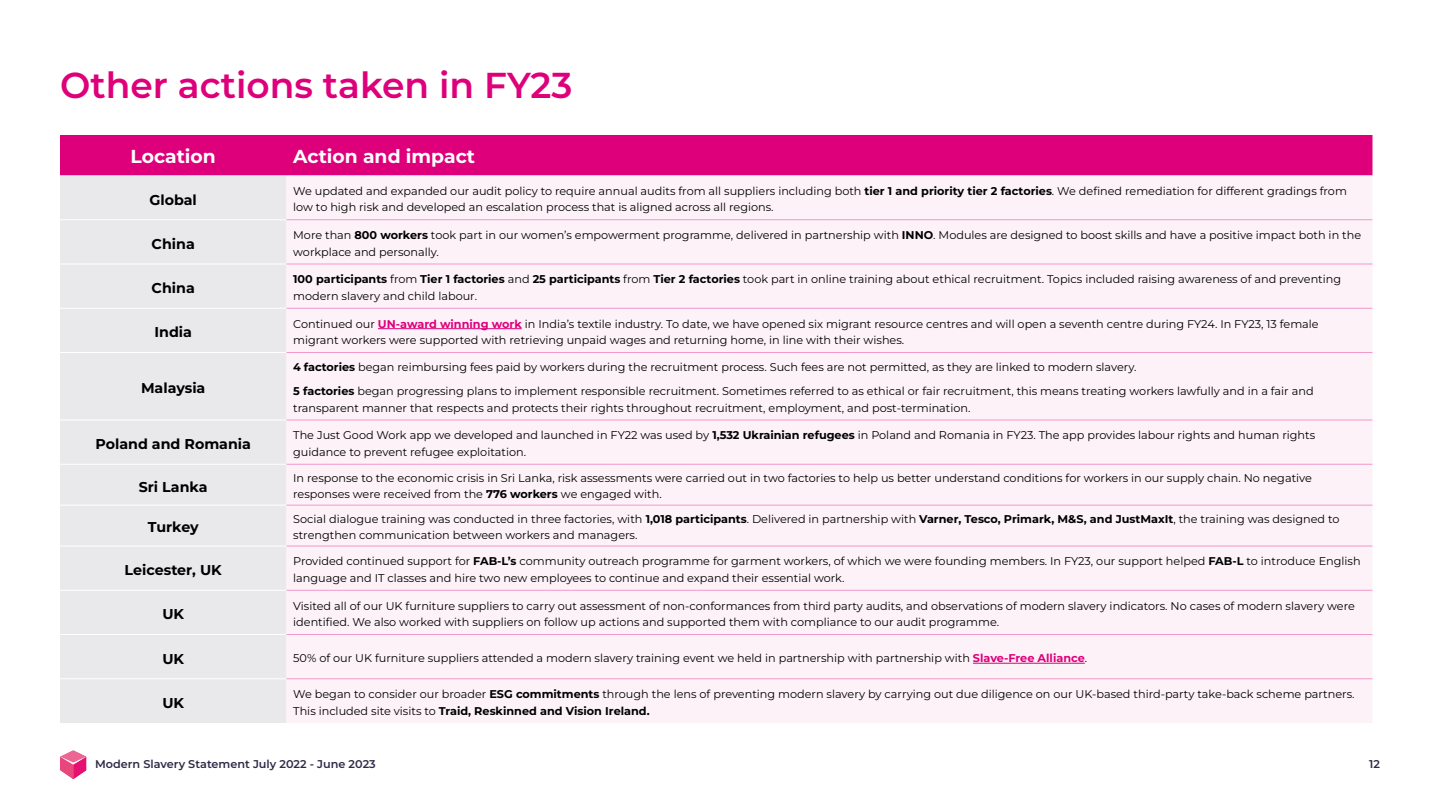
<style>
.page{position:relative;width:1440px;height:810px;background:#fff}
.page>*{position:absolute;margin:0;border:0;box-sizing:border-box;transform-origin:0 0}
.t1{font:600 36px "Montserrat";color:#de007b}
.t2{font:700 18.75px "Montserrat";color:#fff}
.t3{font:700 14.25px "Montserrat";color:#000}
.t4{font:11.25px/16.5px "Montserrat";color:#000}
.t5{font:600 11.25px "Montserrat";color:#2d2b48}
.s1{font-weight:700}
.s2{font-weight:700;color:#de007b}
</style>
<div class="page">
<svg style="left:60px;top:750px;width:27px;height:30px"></svg>
<div style="left:60px;top:135px;width:1312px;height:41px;background:#de007b"></div>
<div style="left:60px;top:176px;width:226px;height:547px;background:#e9e9ec"></div>
<div style="left:286px;top:176px;width:1086px;height:547px;background:#fdf2f8"></div>
<hr style="left:60px;top:219px;width:226px;height:1px;background:#fff">
<hr style="left:60px;top:264px;width:226px;height:1px;background:#fff">
<hr style="left:60px;top:308px;width:226px;height:1px;background:#fff">
<hr style="left:60px;top:352px;width:226px;height:1px;background:#fff">
<hr style="left:60px;top:420px;width:226px;height:1px;background:#fff">
<hr style="left:60px;top:464px;width:226px;height:1px;background:#fff">
<hr style="left:60px;top:505px;width:226px;height:1px;background:#fff">
<hr style="left:60px;top:546px;width:226px;height:1px;background:#fff">
<hr style="left:60px;top:590px;width:226px;height:1px;background:#fff">
<hr style="left:60px;top:634px;width:226px;height:1px;background:#fff">
<hr style="left:60px;top:678px;width:226px;height:1px;background:#fff">
<hr style="left:286px;top:220px;width:1086px;height:1px;background:#f299ca">
<hr style="left:286px;top:264px;width:1086px;height:1px;background:#f299ca">
<hr style="left:286px;top:308px;width:1086px;height:1px;background:#f299ca">
<hr style="left:286px;top:352px;width:1086px;height:1px;background:#f299ca">
<hr style="left:286px;top:420px;width:1086px;height:1px;background:#f299ca">
<hr style="left:286px;top:464px;width:1086px;height:1px;background:#f299ca">
<hr style="left:286px;top:505px;width:1086px;height:1px;background:#f299ca">
<hr style="left:286px;top:546px;width:1086px;height:1px;background:#f299ca">
<hr style="left:286px;top:590px;width:1086px;height:1px;background:#f299ca">
<hr style="left:286px;top:634px;width:1086px;height:1px;background:#f299ca">
<hr style="left:286px;top:679px;width:1086px;height:1px;background:#f299ca">
<hr style="left:378px;top:328px;width:144px;height:1px;background:#de007b">
<hr style="left:973px;top:663px;width:112px;height:1px;background:#de007b">
<h1 class="t1" style="left:60px;top:60px;width:514px">Other actions taken in FY23</h1>
<h2 class="t2" style="left:131px;top:143px;width:87px">Location</h2>
<h2 class="t2" style="left:293px;top:143px;width:183px">Action and impact</h2>
<p class="t3" style="left:150px;top:189px;width:49px">Global</p>
<p class="t4" style="left:293px;top:182px;width:1055px">We updated and expanded our audit policy to require annual audits from all suppliers including both <span class="s1">tier 1 and priority tier 2 factories</span>. We defined remediation for different gradings from low to high risk and developed an escalation process that is aligned across all regions.</p>
<p class="t3" style="left:152px;top:233px;width:45px">China</p>
<p class="t4" style="left:293px;top:226px;width:1069px">More than <span class="s1">800 workers</span> took part in our women’s empowerment programme, delivered in partnership with <span class="s1">INNO</span>. Modules are designed to boost skills and have a positive impact both in the workplace and personally.</p>
<p class="t3" style="left:152px;top:278px;width:45px">China</p>
<p class="t4" style="left:293px;top:271px;width:1049px"><span class="s1">100 participants</span> from <span class="s1">Tier 1 factories</span> and <span class="s1">25 participants</span> from <span class="s1">Tier 2 factories</span> took part in online training about ethical recruitment. Topics included raising awareness of and preventing modern slavery and child labour.</p>
<p class="t3" style="left:154px;top:322px;width:39px">India</p>
<p class="t4" style="left:293px;top:315px;width:1027px">Continued our <span class="s2">UN-award winning work</span> in India’s textile industry. To date, we have opened six migrant resource centres and will open a seventh centre during FY24. In FY23, 13 female migrant workers were supported with retrieving unpaid wages and returning home, in line with their wishes.</p>
<p class="t3" style="left:141px;top:378px;width:66px">Malaysia</p>
<p class="t4" style="left:293px;top:355px;width:1022px;line-height:24px"><span class="s1">4 factories</span> began reimbursing fees paid by workers during the recruitment process. Such fees are not permitted, as they are linked to modern slavery.<br><span class="s1">5 factories</span> began progressing plans to implement responsible recruitment. Sometimes referred to as ethical or fair recruitment, this means treating workers lawfully and in a fair and</p>
<p class="t4" style="left:293px;top:399px;width:679px">transparent manner that respects and protects their rights throughout recruitment, employment, and post-termination.</p>
<p class="t3" style="left:95px;top:434px;width:157px">Poland and Romania</p>
<p class="t4" style="left:293px;top:427px;width:1024px">The Just Good Work app we developed and launched in FY22 was used by <span class="s1">1,532 Ukrainian refugees</span> in Poland and Romania in FY23. The app provides labour rights and human rights guidance to prevent refugee exploitation.</p>
<p class="t3" style="left:139px;top:476px;width:70px">Sri Lanka</p>
<p class="t4" style="left:293px;top:469px;width:1020px">In response to the economic crisis in Sri Lanka, risk assessments were carried out in two factories to help us better understand conditions for workers in our supply chain. No negative responses were received from the <span class="s1">776 workers</span> we engaged with.</p>
<p class="t3" style="left:148px;top:517px;width:52px">Turkey</p>
<p class="t4" style="left:293px;top:510px;width:1048px">Social dialogue training was conducted in three factories, with <span class="s1">1,018 participants</span>. Delivered in partnership with <span class="s1">Varner, Tesco, Primark, M&amp;S, and JustMaxIt</span>, the training was designed to strengthen communication between workers and managers.</p>
<p class="t3" style="left:125px;top:560px;width:99px">Leicester, UK</p>
<p class="t4" style="left:293px;top:553px;width:1069px">Provided continued support for <span class="s1">FAB-L’s</span> community outreach programme for garment workers, of which we were founding members. In FY23, our support helped <span class="s1">FAB-L</span> to introduce English language and IT classes and hire two new employees to continue and expand their essential work.</p>
<p class="t3" style="left:162px;top:604px;width:23px">UK</p>
<p class="t4" style="left:293px;top:597px;width:1063px">Visited all of our UK furniture suppliers to carry out assessment of non-conformances from third party audits, and observations of modern slavery indicators. No cases of modern slavery were identified. We also worked with suppliers on follow up actions and supported them with compliance to our audit programme.</p>
<p class="t3" style="left:162px;top:648px;width:23px">UK</p>
<p class="t4" style="left:293px;top:649px;width:795px">50% of our UK furniture suppliers attended a modern slavery training event we held in partnership with partnership with <span class="s2">Slave-Free Alliance</span>.</p>
<p class="t3" style="left:162px;top:692px;width:23px">UK</p>
<p class="t4" style="left:293px;top:685px;width:1063px">We began to consider our broader <span class="s1">ESG commitments</span> through the lens of preventing modern slavery by carrying out due diligence on our UK-based third-party take-back scheme partners.<br>This included site visits to <span class="s1">Traid, Reskinned and Vision Ireland.</span></p>
<p class="t5" style="left:95px;top:756px;width:282px">Modern Slavery Statement July 2022 - June 2023</p>
<p class="t5" style="left:1369px;top:756px;width:12px">12</p>
</div>
